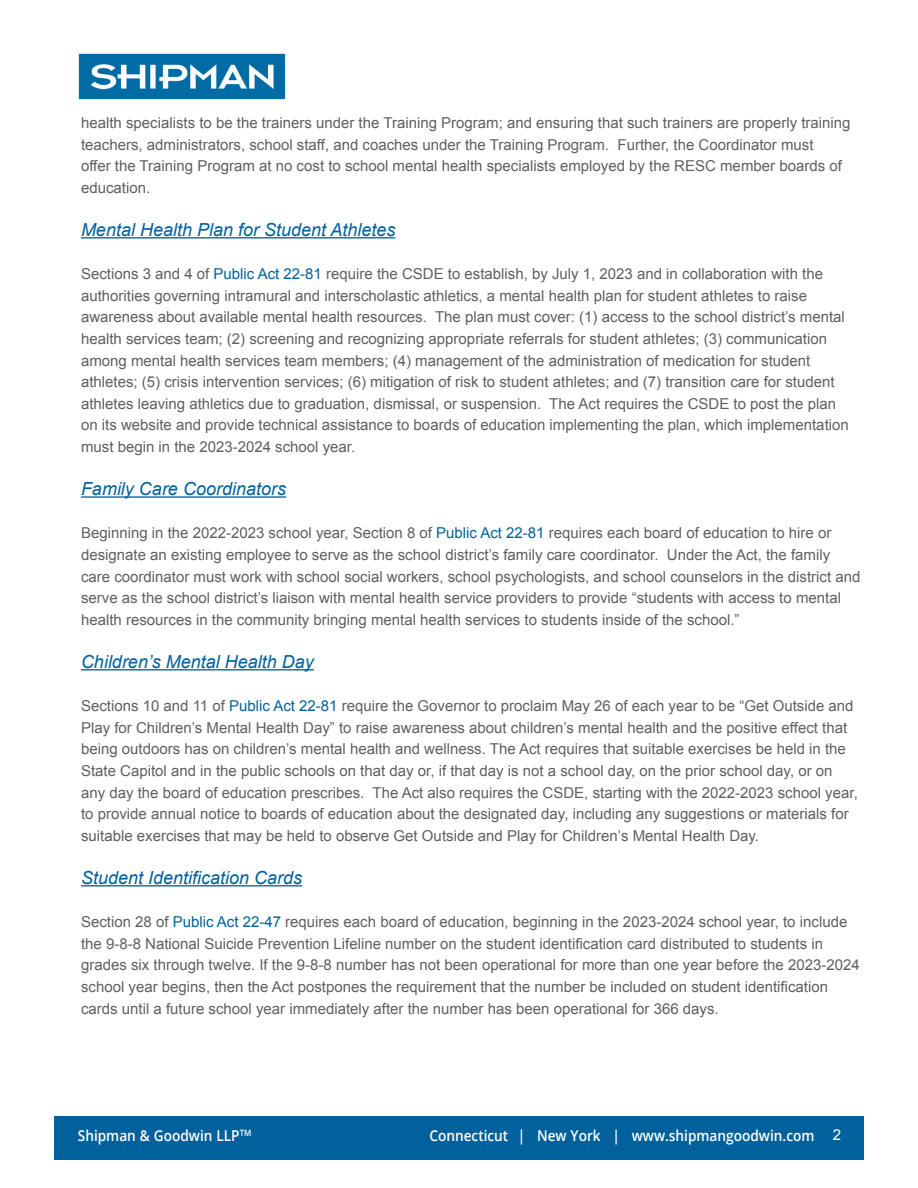
<style>
.page{position:relative;width:918px;height:1188px;background:#fff}
.page>*{position:absolute;margin:0;border:0;box-sizing:border-box;transform-origin:0 0}
.t1{font:italic 18px "Arial";color:#00619c}
.t2{font:15px/21.6px "Arial";color:#5f5f62}
.t3{font:600 15px "Open Sans";color:#fff;scale:.91 1}
.t4{font:15px "Arial";color:#fff}
.t5{font:600 8.7px "Open Sans";color:#fff;scale:.91 1}
.s1{color:#00619c}
</style>
<div class="page">
<hr style="left:81px;top:237px;width:315px;height:1px;background:#00619c">
<hr style="left:81px;top:496px;width:205px;height:2px;background:#00619c">
<hr style="left:81px;top:669px;width:233px;height:1px;background:#00619c">
<hr style="left:81px;top:885px;width:221px;height:1px;background:#00619c">
<img style="left:81px;top:56px;width:202px;height:41px">
<div style="left:79px;top:54px;width:206px;height:45px;border:1px solid #006ba4"></div>
<div style="left:54px;top:1116px;width:810px;height:44px;background:#00619c"></div>
<p class="t2" style="left:81px;top:112px;width:771px">health specialists to be the trainers under the Training Program; and ensuring that such trainers are properly training teachers, administrators, school staff, and coaches under the Training Program. Further, the Coordinator must<br>offer the Training Program at no cost to school mental health specialists employed by the RESC member boards of education.</p>
<p class="t1" style="left:81px;top:218px;width:316px">Mental Health Plan for Student Athletes</p>
<p class="t2" style="left:81px;top:263px;width:769px">Sections 3 and 4 of <span class="s1">Public Act 22-81</span> require the CSDE to establish, by July 1, 2023 and in collaboration with the authorities governing intramural and interscholastic athletics, a mental health plan for student athletes to raise awareness about available mental health resources. The plan must cover: (1) access to the school district’s mental health services team; (2) screening and recognizing appropriate referrals for student athletes; (3) communication among mental health services team members; (4) management of the administration of medication for student athletes; (5) crisis intervention services; (6) mitigation of risk to student athletes; and (7) transition care for student athletes leaving athletics due to graduation, dismissal, or suspension. The Act requires the CSDE to post the plan on its website and provide technical assistance to boards of education implementing the plan, which implementation must begin in the 2023-2024 school year.</p>
<p class="t1" style="left:81px;top:477px;width:207px">Family Care Coordinators</p>
<p class="t2" style="left:81px;top:522px;width:781px">Beginning in the 2022-2023 school year, Section 8 of <span class="s1">Public Act 22-81</span> requires each board of education to hire or designate an existing employee to serve as the school district’s family care coordinator. Under the Act, the family care coordinator must work with school social workers, school psychologists, and school counselors in the district and serve as the school district’s liaison with mental health service providers to provide “students with access to mental health resources in the community bringing mental health services to students inside of the school.”</p>
<p class="t1" style="left:81px;top:650px;width:234px">Children’s Mental Health Day</p>
<p class="t2" style="left:81px;top:695px;width:778px">Sections 10 and 11 of <span class="s1">Public Act 22-81</span> require the Governor to proclaim May 26 of each year to be “Get Outside and Play for Children’s Mental Health Day” to raise awareness about children’s mental health and the positive effect that being outdoors has on children’s mental health and wellness. The Act requires that suitable exercises be held in the State Capitol and in the public schools on that day or, if that day is not a school day, on the prior school day, or on any day the board of education prescribes. The Act also requires the CSDE, starting with the 2022-2023 school year, to provide annual notice to boards of education about the designated day, including any suggestions or materials for suitable exercises that may be held to observe Get Outside and Play for Children’s Mental Health Day.</p>
<p class="t1" style="left:81px;top:866px;width:223px">Student Identification Cards</p>
<p class="t2" style="left:81px;top:911px;width:768px">Section 28 of <span class="s1">Public Act 22-47</span> requires each board of education, beginning in the 2023-2024 school year, to include</p>
<p class="t2" style="left:81px;top:933px;width:744px">the 9-8-8 National Suicide Prevention Lifeline number on the student identification card distributed to students in</p>
<p class="t2" style="left:81px;top:954px;width:780px">grades six through twelve. If the 9-8-8 number has not been operational for more than one year before the 2023-2024</p>
<p class="t2" style="left:81px;top:976px;width:749px">school year begins, then the Act postpones the requirement that the number be included on student identification</p>
<p class="t2" style="left:81px;top:998px;width:639px">cards until a future school year immediately after the number has been operational for 366 days.</p>
<p class="t3" style="left:78px;top:1125px;width:179px">Shipman &amp; Goodwin LLP</p>
<p class="t4" style="left:833px;top:1125px;width:10px">2</p>
<p class="t5" style="left:240px;top:1127px;width:15px">TM</p>
<p class="t3" style="left:429px;top:1125px;width:425px">Connecticut | New York | www.shipmangoodwin.com</p>
</div>
